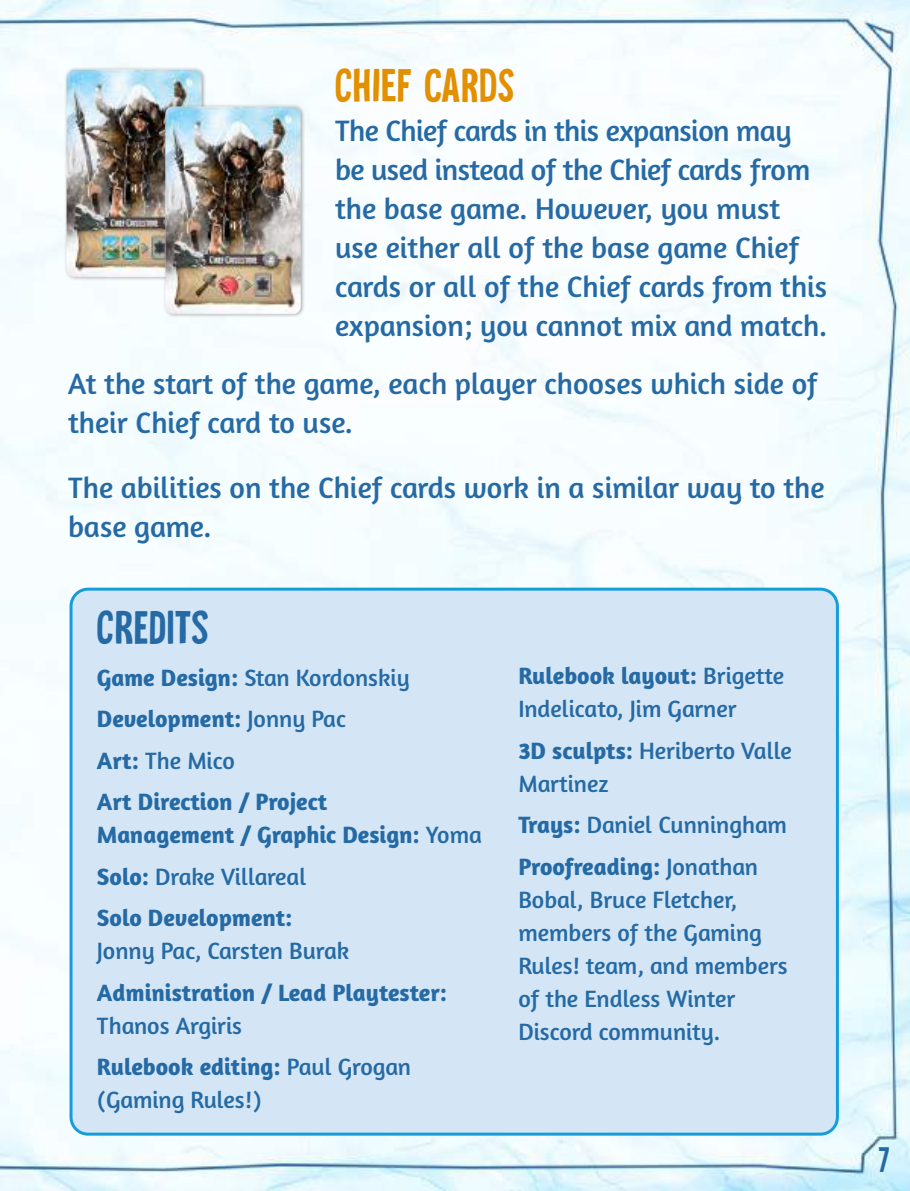
<style>
.page{position:relative;width:910px;height:1191px;background:#fff}
.page>*{position:absolute;margin:0;border:0;box-sizing:border-box;transform-origin:0 0}
.t1{font:48px "Tournedos";letter-spacing:.025em;color:#e29000}
.t2{font:48px "Tournedos";letter-spacing:.025em;color:#256aa4}
.t3{font:36.3px "Tournedos";color:#256aa4}
.t4{font:30px/39px "Amaranth";color:#256aa4}
.t5{font:24px/33px "Amaranth";color:#256aa4}
.t6{font:700 24px/41.4px "Amaranth";color:#256aa4}
.s1{font-weight:400}
.s2{font-weight:700}
</style>
<div class="page">
<img style="left:0;top:0;width:910px;height:1191px">
<img style="left:60px;top:62px;width:148px;height:221px">
<img style="left:159px;top:99px;width:148px;height:221px">
<div style="left:71px;top:589px;width:766px;height:545px;background:#d4e6f6;border-radius:17px"></div>
<div style="left:70px;top:587px;width:769px;height:548px;border:3px solid #159dd9;border-radius:17px"></div>
<h1 class="t1" style="left:335px;top:58px;width:181px">CHIEF CARDS</h1>
<p class="t4" style="left:335px;top:111px;width:494px">The Chief cards in this expansion may be used instead of the Chief cards from the base game. However, you must use either all of the base game Chief cards or all of the Chief cards from this expansion; you cannot mix and match.</p>
<p class="t4" style="left:68px;top:364px;width:751px">At the start of the game, each player chooses which side of their Chief card to use.</p>
<p class="t4" style="left:68px;top:467px;width:758px">The abilities on the Chief cards work in a similar way to the base game.</p>
<h1 class="t2" style="left:97px;top:600px;width:113px">CREDITS</h1>
<p class="t6" style="left:97px;top:656px;width:314px">Game Design: <span class="s1">Stan Kordonskiy<br></span>Development: <span class="s1">Jonny Pac<br></span>Art: <span class="s1">The Mico<br></span>Art Direction / Project</p>
<p class="t6" style="left:97px;top:813px;width:387px">Management / Graphic Design: <span class="s1">Yoma<br></span>Solo: <span class="s1">Drake Villareal<br></span>Solo Development:</p>
<p class="t5" style="left:97px;top:934px;width:254px">Jonny Pac, Carsten Burak</p>
<p class="t6" style="left:97px;top:971px;width:352px">Administration / Lead Playtester:</p>
<p class="t5" style="left:97px;top:1004px;width:316px;line-height:41.4px">Thanos Argiris<br><span class="s2">Rulebook editing:</span> Paul Grogan</p>
<p class="t5" style="left:97px;top:1083px;width:166px">(Gaming Rules!)</p>
<p class="t5" style="left:518px;top:659px;width:267px"><span class="s2">Rulebook layout:</span> Brigette<br>Indelicato, Jim Garner</p>
<p class="t5" style="left:518px;top:733px;width:275px"><span class="s2">3D sculpts:</span> Heriberto Valle<br>Martinez</p>
<p class="t5" style="left:518px;top:804px;width:270px;line-height:41.4px"><span class="s2">Trays:</span> Daniel Cunningham<br><span class="s2">Proofreading:</span> Jonathan</p>
<p class="t5" style="left:518px;top:882px;width:271px">Bobal, Bruce Fletcher, members of the Gaming<br>Rules! team, and members of the Endless Winter<br>Discord community.</p>
<p class="t3" style="left:879px;top:1138px;width:12px">7</p>
</div>
